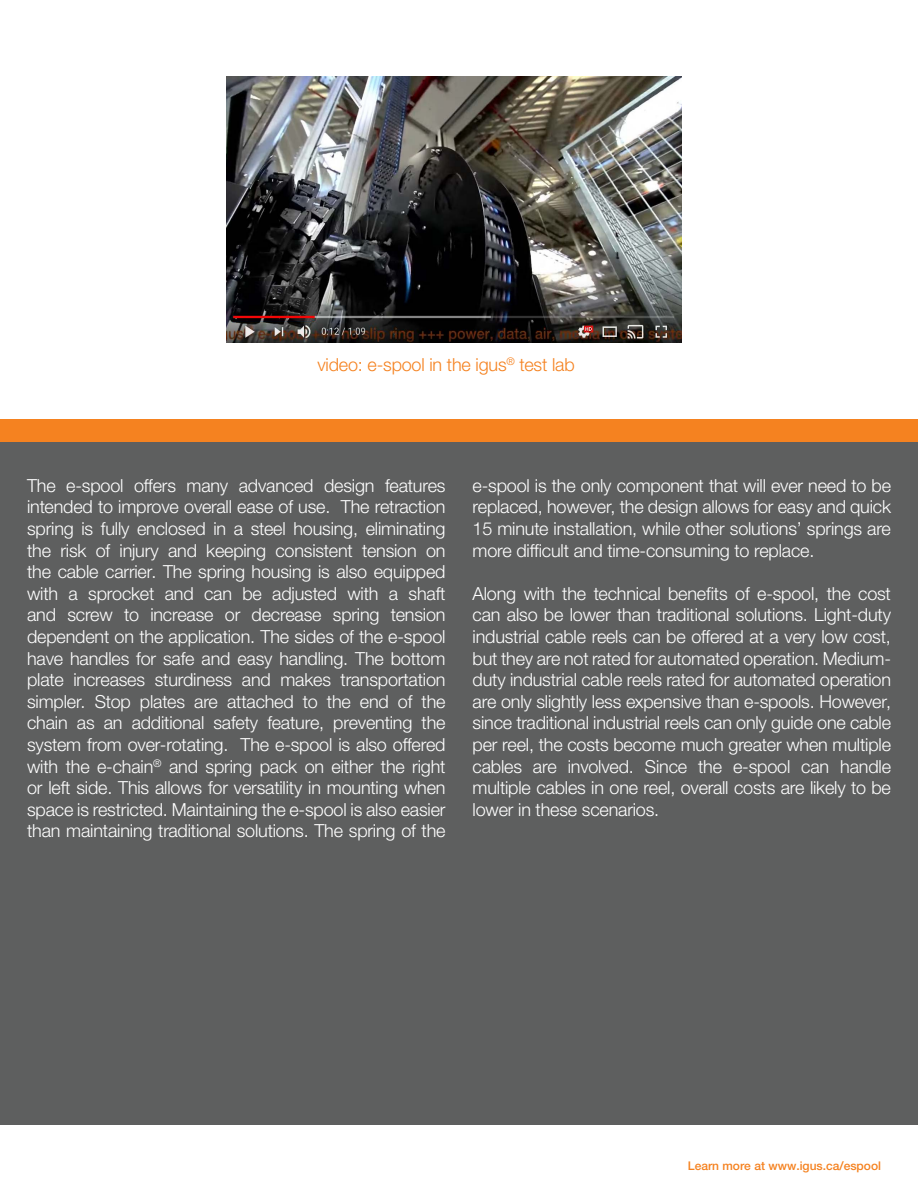
<style>
.page{position:relative;width:918px;height:1188px;background:#fff}
.page>*{position:absolute;margin:0;border:0;box-sizing:border-box;transform-origin:0 0}
.t1{font:300 18px/21.6px "Helvetica Neue LTW1 G";letter-spacing:-.01em;color:#fff;text-align:justify}
.t2{font:300 18px "Helvetica Neue LTW1 G";letter-spacing:-.01em;color:#f58220}
.t3{font:500 12px "Helvetica Neue LTW1 G";color:#f58220}
</style>
<div class="page">
<div style="left:0;top:419px;width:918px;height:769px;background:#f58220"></div>
<div style="left:0;top:443px;width:918px;height:745px;background:#5e5f5f"></div>
<div style="left:0;top:1126px;width:918px;height:62px;background:#fff"></div>
<img style="left:227px;top:77px;width:455px;height:266px">
<p class="t2" style="left:317px;top:354px;width:259px">video: e-spool in the igus<sup>®</sup> test lab</p>
<p class="t1" style="left:27px;top:475px;width:420px">The e-spool offers many advanced design features intended to improve overall ease of use. The retraction spring is fully enclosed in a steel housing, eliminating the risk of injury and keeping consistent tension on the cable carrier. The spring housing is also equipped with a sprocket and can be adjusted with a shaft and screw to increase or decrease spring tension dependent on the application. The sides of the e-spool have handles for safe and easy handling. The bottom plate increases sturdiness and makes transportation simpler. Stop plates are attached to the end of the chain as an additional safety feature, preventing the system from over-rotating. The e-spool is also offered with the e-chain<sup>®</sup> and spring pack on either the right or left side. This allows for versatility in mounting when space is restricted. Maintaining the e-spool is also easier than maintaining traditional solutions. The spring of the</p>
<p class="t1" style="left:473px;top:475px;width:420px">e-spool is the only component that will ever need to be replaced, however, the design allows for easy and quick 15 minute installation, while other solutions’ springs are more difficult and time-consuming to replace.</p>
<p class="t1" style="left:473px;top:583px;width:420px">Along with the technical benefits of e-spool, the cost can also be lower than traditional solutions. Light-duty industrial cable reels can be offered at a very low cost, but they are not rated for automated operation. Medium&shy;duty industrial cable reels rated for automated operation are only slightly less expensive than e-spools. However, since traditional industrial reels can only guide one cable per reel, the costs become much greater when multiple cables are involved. Since the e-spool can handle multiple cables in one reel, overall costs are likely to be lower in these scenarios.</p>
<p class="t3" style="left:688px;top:1159px;width:195px">Learn more at www.igus.ca/espool</p>
</div>
